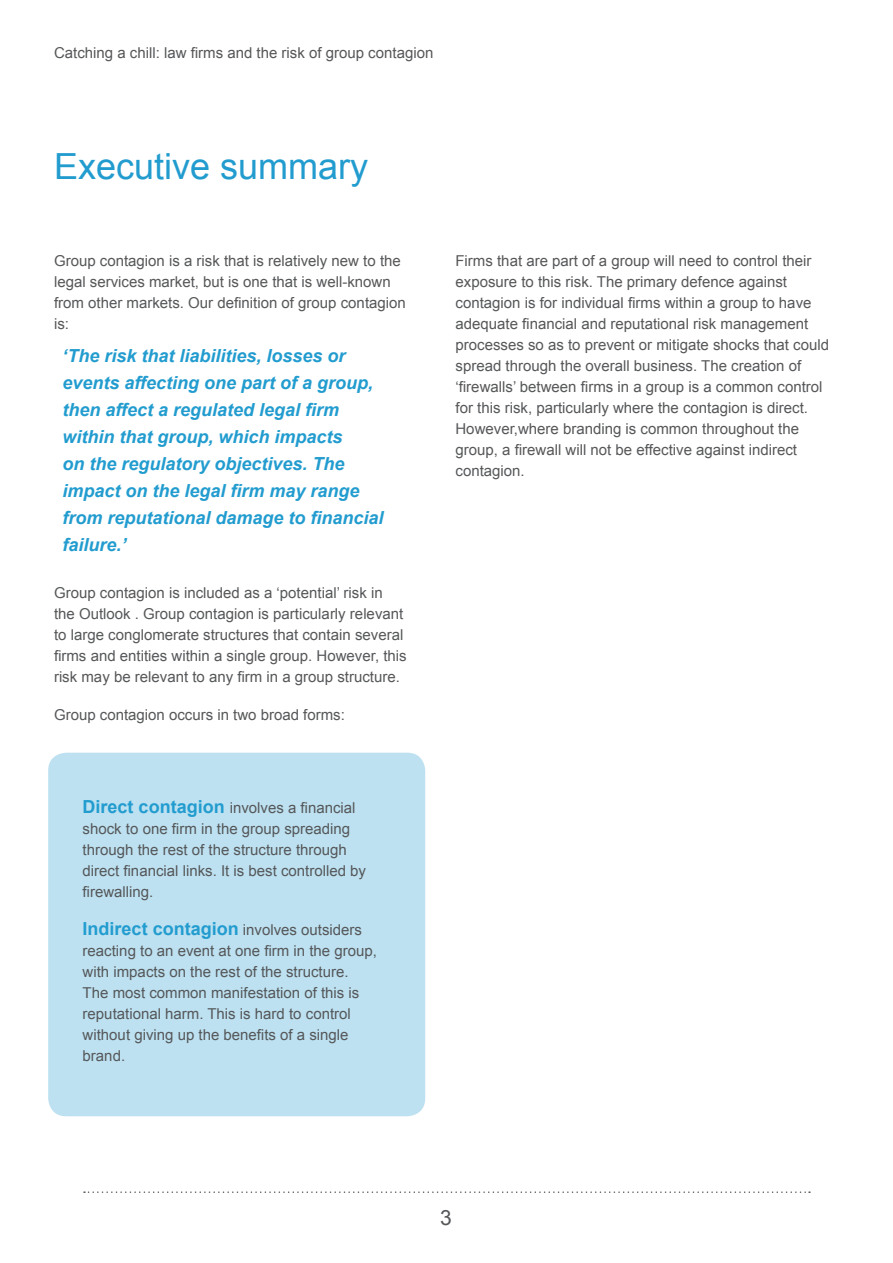
<style>
.page{position:relative;width:893px;height:1263px;background:#fff}
.page>*{position:absolute;margin:0;border:0;box-sizing:border-box;transform-origin:0 0}
.t1{font:36px "Arial";color:#229ccf}
.t2{font:21px "Arial";color:#555759}
.t3{font:italic 700 18px/27px "Arial";color:#229ccf}
.t4{font:700 18px "Arial";color:#229ccf}
.t5{font:15px/21px "Arial";color:#555759}
.s1{font-weight:700;font-size:18px;color:#229ccf}
.s2{font-weight:400;font-size:15px;color:#555759}
</style>
<div class="page">
<svg style="left:84px;top:1191px;width:726px;height:2px"></svg>
<div style="left:48px;top:753px;width:377px;height:363px;background:#bde1f1;border-radius:18px"></div>
<p class="t5" style="left:54px;top:42px;width:381px">Catching a chill: law firms and the risk of group contagion</p>
<h1 class="t1" style="left:54px;top:142px;width:316px">Executive summary</h1>
<p class="t5" style="left:54px;top:250px;width:353px">Group contagion is a risk that is relatively new to the legal services market, but is one that is well-known from other markets. Our definition of group contagion is:</p>
<p class="t3" style="left:63px;top:342px;width:323px">‘The risk that liabilities, losses or events affecting one part of a group, then affect a regulated legal firm within that group, which impacts<br>on the regulatory objectives. The impact on the legal firm may range from reputational damage to financial failure.’</p>
<p class="t5" style="left:54px;top:582px;width:354px">Group contagion is included as a ‘potential’ risk in the Outlook . Group contagion is particularly relevant to large conglomerate structures that contain several firms and entities within a single group. However, this risk may be relevant to any firm in a group structure.</p>
<p class="t5" style="left:54px;top:704px;width:292px">Group contagion occurs in two broad forms:</p>
<p class="t5" style="left:83px;top:797px;width:285px"><span class="s1">Direct contagion</span> involves a financial shock to one firm in the group spreading through the rest of the structure through direct financial links. It is best controlled by firewalling.</p>
<p class="t4" style="left:83px;top:917px;width:281px">Indirect contagion <span class="s2">involves outsiders</span></p>
<p class="t5" style="left:83px;top:940px;width:296px">reacting to an event at one firm in the group, with impacts on the rest of the structure.<br>The most common manifestation of this is reputational harm. This is hard to control without giving up the benefits of a single brand.</p>
<p class="t5" style="left:455px;top:250px;width:375px">Firms that are part of a group will need to control their exposure to this risk. The primary defence against contagion is for individual firms within a group to have adequate financial and reputational risk management processes so as to prevent or mitigate shocks that could spread through the overall business. The creation of ‘firewalls’ between firms in a group is a common control for this risk, particularly where the contagion is direct.<br>However,where branding is common throughout the group, a firewall will not be effective against indirect contagion.</p>
<h2 class="t2" style="left:440px;top:1204px;width:13px">3</h2>
</div>
